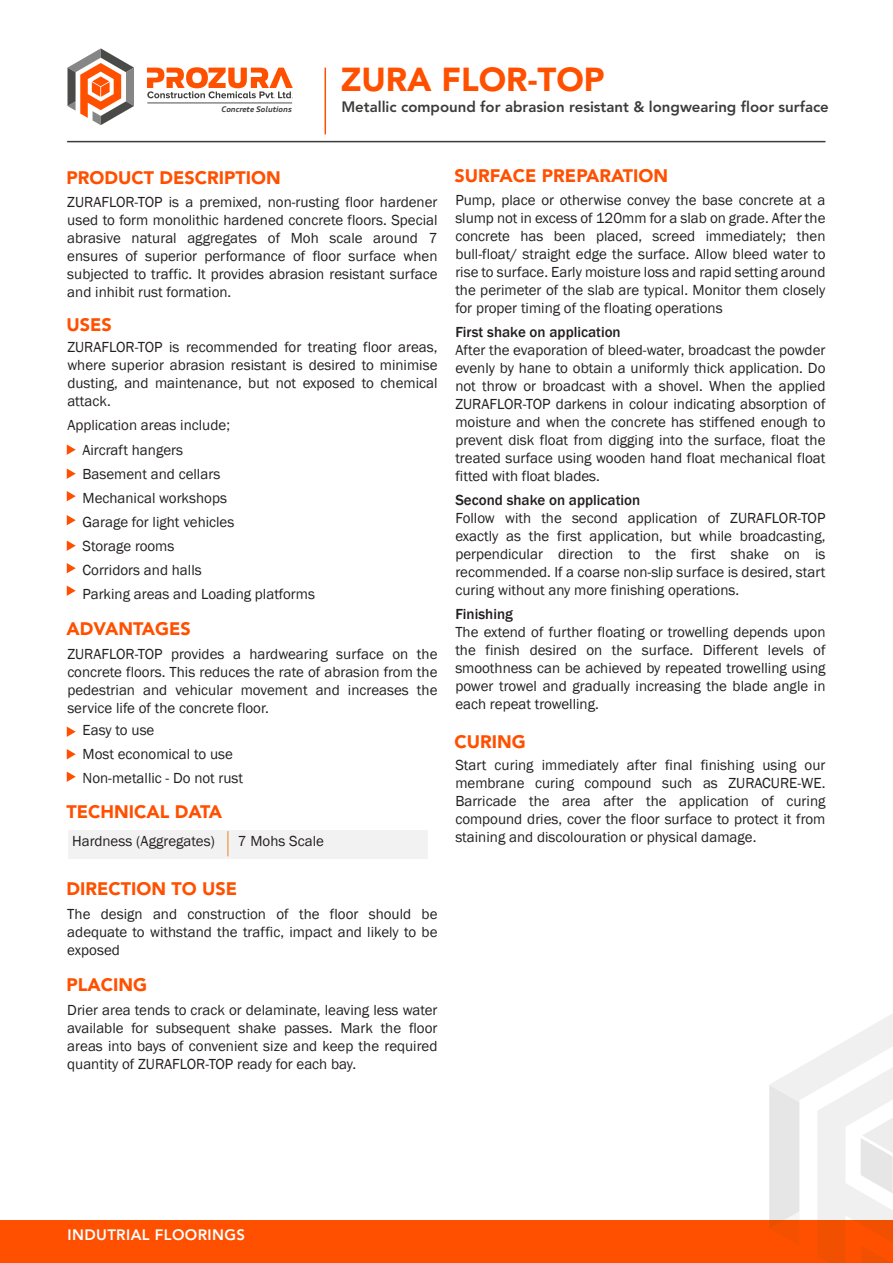
<style>
.page{position:relative;width:893px;height:1263px;background:#fff}
.page>*{position:absolute;margin:0;border:0;box-sizing:border-box;transform-origin:0 0}
.t1{font:900 33px "Avenir LT Std";color:#ff5000}
.t2{font:900 18px "Avenir LT Std";color:#ff5000}
.t3{font:15px/18px "Franklin Gothic";color:#231f20;text-align:justify}
.t4{font:800 15px "Avenir";color:#3c3c3b}
.t5{font:500 15px "Franklin Gothic";color:#231f20}
.t6{font:800 15px "Avenir LT Std";letter-spacing:.025em;color:#fff}
.t7{font:italic 700 7.65px "Audi Type";color:#3c3c3b}
</style>
<div class="page">
<svg style="left:769px;top:1014px;width:124px;height:206px"></svg>
<hr style="left:67px;top:141px;width:758px;height:1px;background:#3c3c3b">
<div style="left:0;top:1220px;width:893px;height:43px;background:#ff5000"></div>
<svg style="left:147px;top:67px;width:146px;height:31px"></svg>
<hr style="left:147px;top:103px;width:145px;height:1px;background:#4e4c4f">
<svg style="left:68px;top:48px;width:66px;height:77px"></svg>
<hr style="left:325px;top:68px;width:1px;height:66px;background:#ff5000">
<svg style="left:67px;top:726px;width:9px;height:11px"></svg>
<svg style="left:67px;top:444px;width:9px;height:11px"></svg>
<svg style="left:67px;top:468px;width:9px;height:11px"></svg>
<svg style="left:67px;top:491px;width:9px;height:10px"></svg>
<svg style="left:67px;top:515px;width:9px;height:10px"></svg>
<svg style="left:67px;top:540px;width:9px;height:11px"></svg>
<svg style="left:67px;top:563px;width:9px;height:10px"></svg>
<svg style="left:67px;top:585px;width:9px;height:11px"></svg>
<svg style="left:67px;top:749px;width:9px;height:10px"></svg>
<svg style="left:67px;top:771px;width:9px;height:11px"></svg>
<div style="left:68px;top:830px;width:359px;height:29px;background:#f3f2f2"></div>
<svg style="left:228px;top:831px;width:1px;height:25px"></svg>
<p class="t7" style="left:222px;top:105px;width:72px">Concrete Solutions</p>
<p class="t2" style="left:67px;top:166px;width:216px">PRODUCT DESCRIPTION</p>
<h1 class="t1" style="left:341px;top:60px;width:265px">ZURA FLOR-TOP</h1>
<p class="t4" style="left:341px;top:98px;width:489px">Metallic compound for abrasion resistant &amp; longwearing floor surface</p>
<p class="t2" style="left:455px;top:165px;width:215px">SURFACE PREPARATION</p>
<p class="t3" style="left:67px;top:193px;width:372px">ZURAFLOR-TOP is a premixed, non-rusting floor hardener used to form monolithic hardened concrete floors. Special abrasive natural aggregates of Moh scale around 7 ensures of superior performance of floor surface when subjected to traffic. It provides abrasion resistant surface and inhibit rust formation.</p>
<p class="t2" style="left:67px;top:313px;width:47px">USES</p>
<p class="t3" style="left:67px;top:339px;width:372px">ZURAFLOR-TOP is recommended for treating floor areas, where superior abrasion resistant is desired to minimise dusting, and maintenance, but not exposed to chemical attack.</p>
<p class="t3" style="left:67px;top:417px;width:164px">Application areas include;</p>
<p class="t3" style="left:83px;top:438px;width:234px;line-height:24px;text-align:left">Aircraft hangers<br>Basement and cellars<br>Mechanical workshops<br>Garage for light vehicles<br>Storage rooms<br>Corridors and halls<br>Parking areas and Loading platforms</p>
<p class="t2" style="left:67px;top:618px;width:126px">ADVANTAGES</p>
<p class="t3" style="left:67px;top:646px;width:372px">ZURAFLOR-TOP provides a hardwearing surface on the concrete floors. This reduces the rate of abrasion from the pedestrian and vehicular movement and increases the service life of the concrete floor.</p>
<p class="t3" style="left:83px;top:718px;width:162px;line-height:24px;text-align:left">Easy to use<br>Most economical to use<br>Non-metallic - Do not rust</p>
<p class="t2" style="left:67px;top:801px;width:157px">TECHNICAL DATA</p>
<p class="t3" style="left:72px;top:832px;width:144px">Hardness (Aggregates)</p>
<p class="t3" style="left:238px;top:832px;width:88px">7 Mohs Scale</p>
<p class="t2" style="left:67px;top:877px;width:172px">DIRECTION TO USE</p>
<p class="t3" style="left:67px;top:905px;width:372px">The design and construction of the floor should be adequate to withstand the traffic, impact and likely to be exposed</p>
<p class="t2" style="left:67px;top:973px;width:82px">PLACING</p>
<p class="t3" style="left:67px;top:1001px;width:372px">Drier area tends to crack or delaminate, leaving less water available for subsequent shake passes. Mark the floor areas into bays of convenient size and keep the required quantity of ZURAFLOR-TOP ready for each bay.</p>
<p class="t3" style="left:455px;top:191px;width:372px">Pump, place or otherwise convey the base concrete at a slump not in excess of 120mm for a slab on grade. After the concrete has been placed, screed immediately; then bull-float/ straight edge the surface. Allow bleed water to rise to surface. Early moisture loss and rapid setting around the perimeter of the slab are typical. Monitor them closely for proper timing of the floating operations</p>
<p class="t5" style="left:455px;top:323px;width:167px">First shake on application</p>
<p class="t3" style="left:455px;top:341px;width:372px">After the evaporation of bleed-water, broadcast the powder evenly by hane to obtain a uniformly thick application. Do not throw or broadcast with a shovel. When the applied ZURAFLOR-TOP darkens in colour indicating absorption of moisture and when the concrete has stiffened enough to prevent disk float from digging into the surface, float the treated surface using wooden hand float mechanical float fitted with float blades.</p>
<p class="t5" style="left:455px;top:491px;width:186px">Second shake on application</p>
<p class="t3" style="left:455px;top:509px;width:372px">Follow with the second application of ZURAFLOR-TOP exactly as the first application, but while broadcasting, perpendicular direction to the first shake on is recommended. If a coarse non-slip surface is desired, start curing without any more finishing operations.</p>
<p class="t5" style="left:455px;top:605px;width:59px">Finishing</p>
<p class="t3" style="left:455px;top:623px;width:372px">The extend of further floating or trowelling depends upon the finish desired on the surface. Different levels of smoothness can be achieved by repeated trowelling using power trowel and gradually increasing the blade angle in each repeat trowelling.</p>
<p class="t2" style="left:455px;top:730px;width:73px">CURING</p>
<p class="t3" style="left:455px;top:757px;width:372px">Start curing immediately after final finishing using our membrane curing compound such as ZURACURE-WE.<br>Barricade the area after the application of curing compound dries, cover the floor surface to protect it from staining and discolouration or physical damage.</p>
<p class="t6" style="left:68px;top:1225px;width:179px">INDUTRIAL FLOORINGS</p>
</div>
